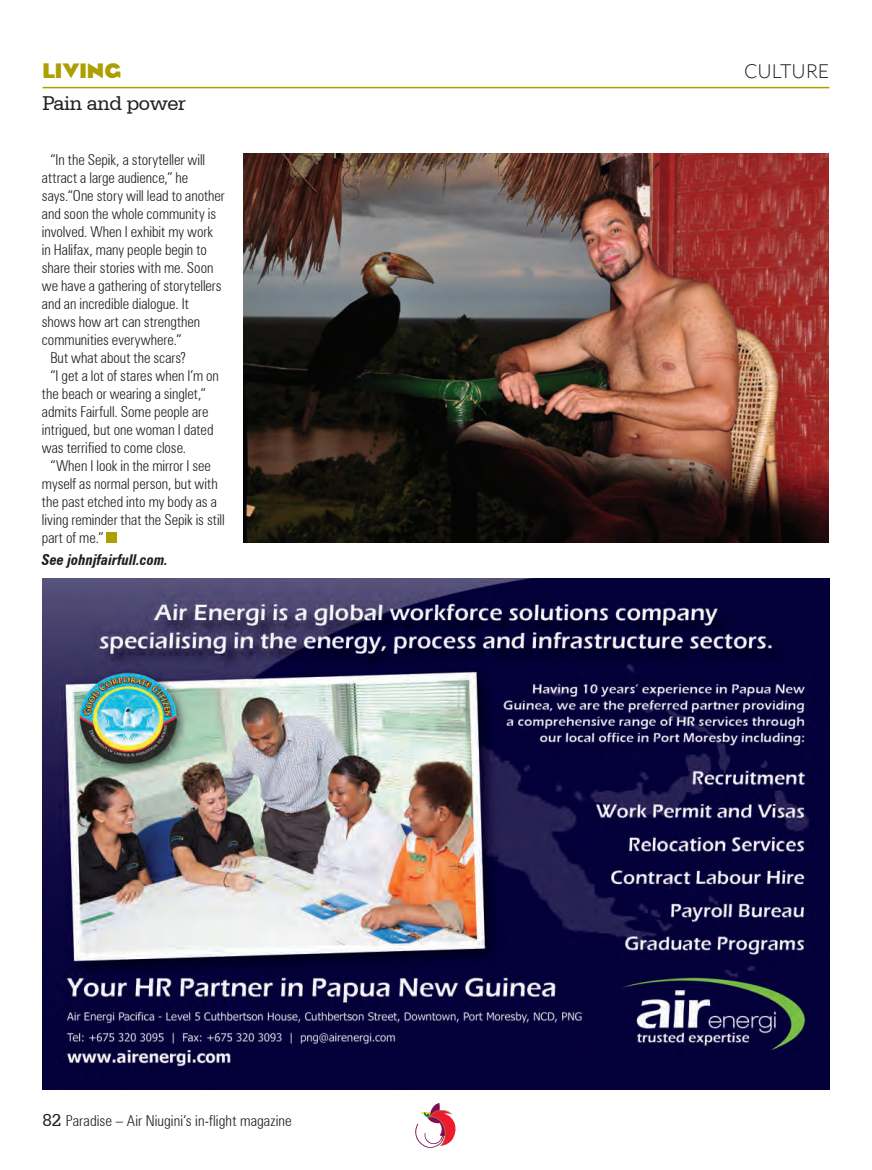
<style>
.page{position:relative;width:872px;height:1170px;background:#fff}
.page>*{position:absolute;margin:0;border:0;box-sizing:border-box;transform-origin:0 0}
.t1{font:21px "Serifa BT";letter-spacing:-.02em;color:#231f20}
.t2{font:700 21px "Cg Eagle";letter-spacing:.01em;color:#ab9f01}
.t3{font:300 19.5px "Lato";letter-spacing:-.005em;color:#231f20}
.t4{font:300 condensed 15px/18px "Zurich BT";letter-spacing:-.005em;color:#231f20}
.t5{font:italic 700 condensed 15px "Zurich BT";letter-spacing:.005em;color:#231f20}
.s1{font-family:"Serifa BT";font-weight:400;font-stretch:normal;font-size:18px}
</style>
<div class="page">
<svg style="left:415px;top:1103px;width:41px;height:45px"></svg>
<img style="left:43px;top:578px;width:786px;height:511px">
<hr style="left:43px;top:87px;width:786px;height:1px;background:#ab9f01">
<div style="left:107px;top:532px;width:10px;height:10px;background:#ab9f01"></div>
<img style="left:243px;top:153px;width:586px;height:389px">
<p class="t2" style="left:43px;top:59px;width:80px">LIVING</p>
<p class="t3" style="left:744px;top:61px;width:87px">CULTURE</p>
<p class="t1" style="left:43px;top:90px;width:145px">Pain and power</p>
<p class="t4" style="left:42px;top:150px;width:184px;text-indent:8px">“In the Sepik, a storyteller will attract a large audience,” he says.“One story will lead to another and soon the whole community is involved. When I exhibit my work in Halifax, many people begin to share their stories with me. Soon we have a gathering of storytellers and an incredible dialogue. It shows how art can strengthen communities everywhere.”</p>
<p class="t4" style="left:50px;top:348px;width:137px">But what about the scars?</p>
<p class="t4" style="left:42px;top:366px;width:179px;text-indent:8px">“I get a lot of stares when I’m on the beach or wearing a singlet,” admits Fairfull. Some people are intrigued, but one woman I dated was terrified to come close.</p>
<p class="t4" style="left:42px;top:456px;width:184px;text-indent:8px">“When I look in the mirror I see myself as normal person, but with the past etched into my body as a living reminder that the Sepik is still part of me.”</p>
<p class="t5" style="left:42px;top:550px;width:128px">See johnjfairfull.com.</p>
<p class="t4" style="left:43px;top:1111px;width:251px"><span class="s1">82</span> Paradise – Air Niugini’s in-flight magazine</p>
</div>
